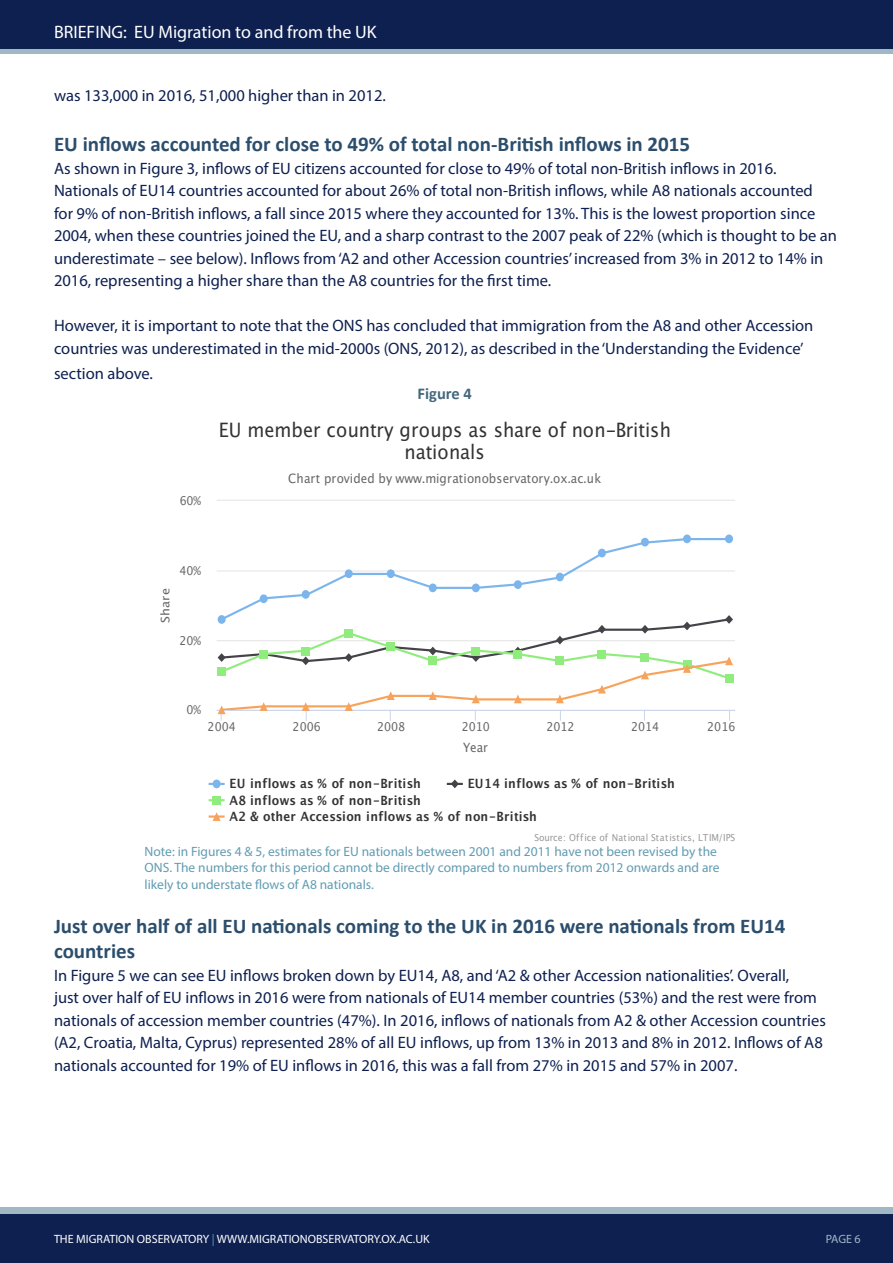
<style>
.page{position:relative;width:893px;height:1263px;background:#fff}
.page>*{position:absolute;margin:0;border:0;box-sizing:border-box;transform-origin:0 0}
.t1{font:700 21px/25.2px "Calibri";color:#2c4e6d}
.t2{font:19.8px/22.8px "Lucida Grande";color:#333;text-align:center;scale:.92 1}
.t3{font:18px "Myriad Pro";color:#fff}
.t4{font:16.5px/22.5px "Myriad Pro";color:#0e2050}
.t5{font:700 16.5px "Calibri";color:#44687e}
.t6{font:13.5px/16.2px "Myriad Pro";color:#619cb2}
.t7{font:700 12.75px/16.4px "Lucida Grande";letter-spacing:.02em;color:#333;scale:.92 1}
.t8{font:12.75px "Lucida Grande";letter-spacing:.01em;color:#666;scale:.92 1}
.t9{font:12.15px "Lucida Grande";color:#666;scale:.92 1}
.t10{font:12px "Myriad Pro";color:#fff}
.t11{font:12px "Myriad Pro";color:#9fb8c3}
.t12{font:11.7px "Lucida Grande";letter-spacing:.02em;color:#666;scale:1.09 1}
.t13{font:9.6px "Lucida Grande";letter-spacing:-.005em;color:#999;scale:.92 1}
.s1{color:#619cb2}
</style>
<div class="page">
<div style="left:0;top:1213px;width:893px;height:50px;background:#0e2050"></div>
<div style="left:0;top:0;width:893px;height:50px;background:#0e2050"></div>
<hr style="left:0;top:50px;width:893px;height:4px;background:#9fb8c3">
<div style="left:0;top:1207px;width:893px;height:6px;background:#9fb8c3"></div>
<hr style="left:217px;top:640px;width:518px;height:1px;background:#e6e6e6">
<hr style="left:217px;top:570px;width:518px;height:1px;background:#e6e6e6">
<hr style="left:217px;top:500px;width:518px;height:1px;background:#e6e6e6">
<hr style="left:217px;top:710px;width:518px;height:1px;background:#ccd6eb">
<svg style="left:683px;top:534px;width:8px;height:9px"></svg>
<svg style="left:725px;top:534px;width:8px;height:9px"></svg>
<svg style="left:218px;top:537px;width:515px;height:184px"></svg>
<svg style="left:209px;top:783px;width:16px;height:2px"></svg>
<div style="left:213px;top:779px;width:8px;height:9px;background:#7cb5ec;border-radius:50%"></div>
<svg style="left:447px;top:779px;width:16px;height:9px"></svg>
<svg style="left:209px;top:799px;width:16px;height:2px"></svg>
<div style="left:213px;top:796px;width:8px;height:8px;background:#90ed7d"></div>
<hr style="left:209px;top:815px;width:16px;height:3px;background:#f7a35c">
<svg style="left:213px;top:812px;width:8px;height:9px"></svg>
<p class="t3" style="left:54px;top:20px;width:324px">BRIEFING: EU Migration to and from the UK</p>
<p class="t4" style="left:54px;top:84px;width:333px">was 133,000 in 2016, 51,000 higher than in 2012.</p>
<p class="t1" style="left:54px;top:131px;width:638px">EU inflows accounted for close to 49% of total non-British inflows in 2015</p>
<p class="t4" style="left:54px;top:156px;width:785px">As shown in Figure 3, inflows of EU citizens accounted for close to 49% of total non-British inflows in 2016.<br>Nationals of EU14 countries accounted for about 26% of total non-British inflows, while A8 nationals accounted<br>for 9% of non-British inflows, a fall since 2015 where they accounted for 13%. This is the lowest proportion since 2004, when these countries joined the EU, and a sharp contrast to the 2007 peak of 22% (which is thought to be an underestimate – see below). Inflows from ‘A2 and other Accession countries’ increased from 3% in 2012 to 14% in 2016, representing a higher share than the A8 countries for the first time.</p>
<p class="t4" style="left:54px;top:314px;width:761px">However, it is important to note that the ONS has concluded that immigration from the A8 and other Accession countries was underestimated in the mid-2000s (ONS, 2012), as described in the ‘Understanding the Evidence’</p>
<p class="t4" style="left:54px;top:362px;width:100px">section above.</p>
<p class="t5" style="left:418px;top:383px;width:56px">Figure 4</p>
<p class="t9" style="left:180px;top:496px;width:24px">60%</p>
<p class="t2" style="left:219px;top:419px;width:493px">EU member country groups as share of non-British nationals</p>
<p class="t8" style="left:288px;top:473px;width:342px">Chart provided by www.migrationobservatory.ox.ac.uk</p>
<p class="t12" style="left:160px;top:623px;width:34px;rotate:-90deg">Share</p>
<p class="t9" style="left:179px;top:565px;width:25px">40%</p>
<p class="t9" style="left:179px;top:635px;width:25px">20%</p>
<p class="t9" style="left:186px;top:705px;width:17px">0%</p>
<p class="t9" style="left:208px;top:721px;width:32px">2004</p>
<p class="t9" style="left:293px;top:721px;width:32px">2006</p>
<p class="t9" style="left:377px;top:721px;width:32px">2008</p>
<p class="t9" style="left:462px;top:721px;width:32px">2010</p>
<p class="t9" style="left:546px;top:721px;width:32px">2012</p>
<p class="t9" style="left:631px;top:721px;width:32px">2014</p>
<p class="t9" style="left:707px;top:721px;width:32px">2016</p>
<p class="t8" style="left:463px;top:742px;width:28px">Year</p>
<p class="t7" style="left:230px;top:776px;width:209px">EU inflows as % of non-British</p>
<p class="t7" style="left:468px;top:776px;width:227px">EU14 inflows as % of non-British</p>
<p class="t7" style="left:230px;top:792px;width:336px">A8 inflows as % of non-British<br>A2 &amp; other Accession inflows as % of non-British</p>
<p class="t13" style="left:534px;top:833px;width:220px">Source: Office of National Statistics, LTIM/IPS</p>
<p class="t6" style="left:145px;top:843px;width:577px">Note: in Figures 4 &amp; 5, estimates for EU nationals between 2001 and 2011 have not been revised by the<br>ONS. The numbers for this period cannot be directly compared to numbers from 2012 onwards and are likely to understate flows of A8 nationals.</p>
<p class="t1" style="left:54px;top:914px;width:733px">Just over half of all EU nationals coming to the UK in 2016 were nationals from EU14 countries</p>
<p class="t4" style="left:54px;top:964px;width:773px">In Figure 5 we can see EU inflows broken down by EU14, A8, and ‘A2 &amp; other Accession nationalities’. Overall,<br>just over half of EU inflows in 2016 were from nationals of EU14 member countries (53%) and the rest were from nationals of accession member countries (47%). In 2016, inflows of nationals from A2 &amp; other Accession countries (A2, Croatia, Malta, Cyprus) represented 28% of all EU inflows, up from 13% in 2013 and 8% in 2012. Inflows of A8 nationals accounted for 19% of EU inflows in 2016, this was a fall from 27% in 2015 and 57% in 2007.</p>
<p class="t10" style="left:54px;top:1231px;width:377px">THE MIGRATION OBSERVATORY <span class="s1">|</span> WWW.MIGRATIONOBSERVATORY.OX.AC.UK</p>
<p class="t11" style="left:826px;top:1231px;width:36px">PAGE 6</p>
</div>
